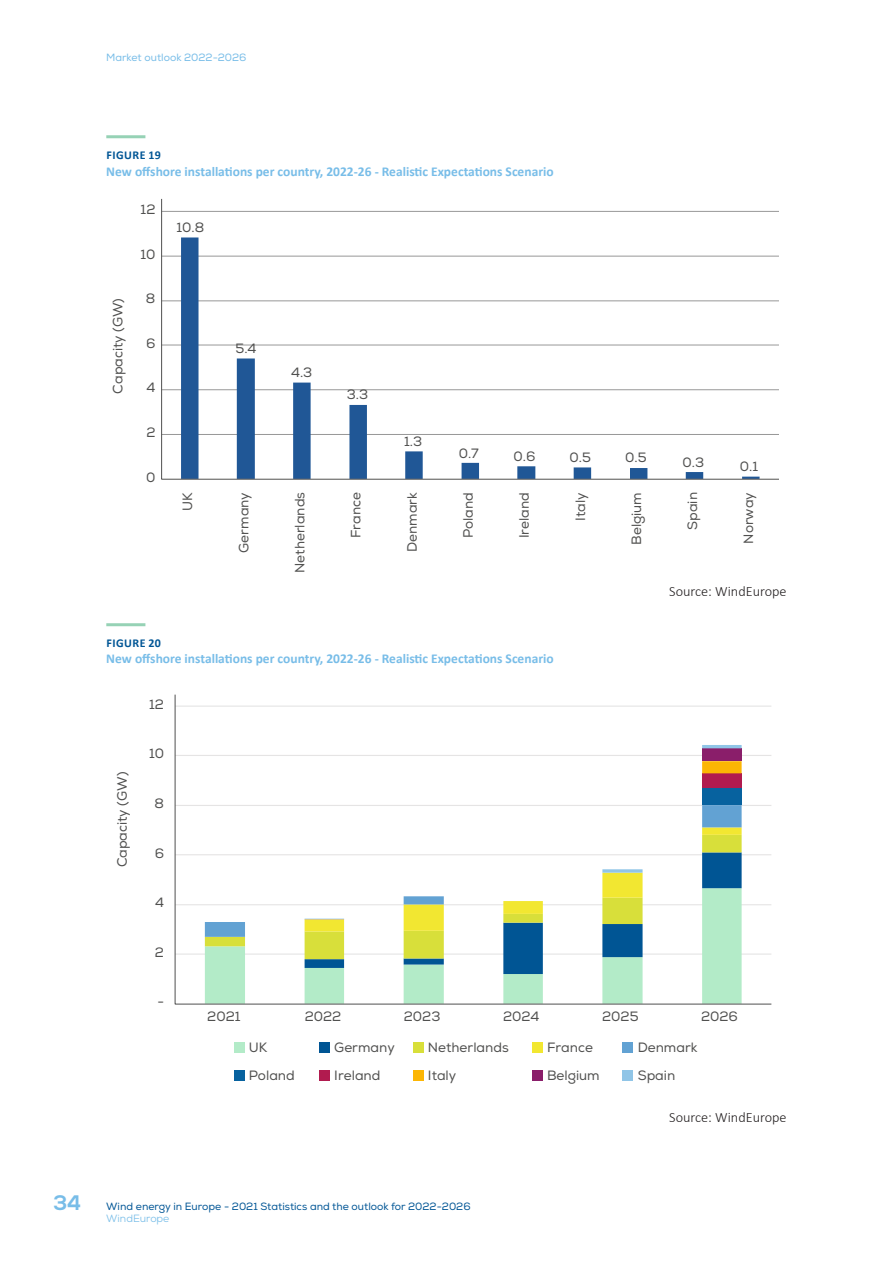
<style>
.page{position:relative;width:893px;height:1263px;background:#fff}
.page>*{position:absolute;margin:0;border:0;box-sizing:border-box;transform-origin:0 0}
.WE_-_Body_text_norma{font:300 14.25px "Calibri";color:#231f20}
.t1{font:13.5px "Nexa";color:#50504f}
.WE_-_Figure_descript{font:700 13.5px "Calibri";color:#78bde8}
.WE_-_Figure_number{font:700 12px "Calibri";letter-spacing:.04em;color:#005595}
.t2{font:10.5px/12.6px "Nexa";color:#005595}
.t3{font:10.5px "Nexa";color:#78bde8}
.s1{font-family:"Nexa X Bold";font-size:21px;color:#78bde8}
.s2{color:#78bde8}
</style>
<div class="page">
<hr style="left:106px;top:135px;width:39px;height:3px;background:#96d2b5">
<svg style="left:161px;top:198px;width:618px;height:282px"></svg>
<hr style="left:106px;top:623px;width:39px;height:3px;background:#96d2b5">
<div style="left:234px;top:1042px;width:11px;height:10px;background:#b3ebc8"></div>
<div style="left:413px;top:1042px;width:10px;height:10px;background:#d8df3a"></div>
<div style="left:319px;top:1042px;width:11px;height:10px;background:#005594"></div>
<div style="left:532px;top:1042px;width:11px;height:10px;background:#f2e731"></div>
<div style="left:622px;top:1042px;width:11px;height:10px;background:#62a2d3"></div>
<div style="left:234px;top:1070px;width:11px;height:10px;background:#07629f"></div>
<div style="left:532px;top:1070px;width:11px;height:10px;background:#8a1e6a"></div>
<div style="left:413px;top:1070px;width:10px;height:10px;background:#fcb604"></div>
<div style="left:622px;top:1070px;width:11px;height:10px;background:#90c5e7"></div>
<div style="left:319px;top:1070px;width:11px;height:10px;background:#b11b4f"></div>
<svg style="left:174px;top:694px;width:598px;height:311px"></svg>
<p class="t3" style="left:106px;top:51px;width:142px">Market outlook 2022-2026</p>
<p class="WE_-_Figure_number" style="left:107px;top:147px;width:56px">FIGURE 19</p>
<p class="WE_-_Figure_descript" style="left:106px;top:162px;width:449px">New offshore installations per country, 2022-26 - Realistic Expectations Scenario</p>
<p class="t1" style="left:110px;top:394px;width:97px;rotate:-90deg">Capacity (GW)</p>
<p class="t1" style="left:141px;top:201px;width:16px">12</p>
<p class="t1" style="left:140px;top:246px;width:17px">10</p>
<p class="t1" style="left:146px;top:291px;width:11px">8</p>
<p class="t1" style="left:146px;top:335px;width:11px">6</p>
<p class="t1" style="left:147px;top:380px;width:10px">4</p>
<p class="t1" style="left:146px;top:424px;width:11px">2</p>
<p class="t1" style="left:146px;top:469px;width:11px">0</p>
<p class="t1" style="left:176px;top:220px;width:29px">10.8</p>
<p class="t1" style="left:236px;top:341px;width:23px">5.4</p>
<p class="t1" style="left:291px;top:365px;width:23px">4.3</p>
<p class="t1" style="left:347px;top:386px;width:23px">3.3</p>
<p class="t1" style="left:404px;top:433px;width:19px">1.3</p>
<p class="t1" style="left:459px;top:445px;width:22px">0.7</p>
<p class="t1" style="left:514px;top:448px;width:23px">0.6</p>
<p class="t1" style="left:569px;top:449px;width:23px">0.5</p>
<p class="t1" style="left:625px;top:449px;width:23px">0.5</p>
<p class="t1" style="left:682px;top:454px;width:23px">0.3</p>
<p class="t1" style="left:740px;top:459px;width:20px">0.1</p>
<p class="t1" style="left:179px;top:511px;width:20px;rotate:-90deg">UK</p>
<p class="t1" style="left:236px;top:553px;width:62px;rotate:-90deg">Germany</p>
<p class="t1" style="left:292px;top:573px;width:82px;rotate:-90deg">Netherlands</p>
<p class="t1" style="left:348px;top:538px;width:47px;rotate:-90deg">France</p>
<p class="t1" style="left:404px;top:552px;width:61px;rotate:-90deg">Denmark</p>
<p class="t1" style="left:460px;top:538px;width:48px;rotate:-90deg">Poland</p>
<p class="t1" style="left:516px;top:538px;width:48px;rotate:-90deg">Ireland</p>
<p class="t1" style="left:572px;top:521px;width:30px;rotate:-90deg">Italy</p>
<p class="t1" style="left:628px;top:545px;width:54px;rotate:-90deg">Belgium</p>
<p class="t1" style="left:685px;top:530px;width:39px;rotate:-90deg">Spain</p>
<p class="t1" style="left:740px;top:544px;width:53px;rotate:-90deg">Norway</p>
<p class="WE_-_Body_text_norma" style="left:669px;top:582px;width:119px">Source: WindEurope</p>
<p class="WE_-_Figure_number" style="left:107px;top:635px;width:56px">FIGURE 20</p>
<p class="WE_-_Figure_descript" style="left:106px;top:650px;width:449px">New offshore installations per country, 2022-26 - Realistic Expectations Scenario</p>
<p class="t1" style="left:149px;top:696px;width:16px">12</p>
<p class="t1" style="left:114px;top:867px;width:97px;rotate:-90deg">Capacity (GW)</p>
<p class="t1" style="left:149px;top:746px;width:17px">10</p>
<p class="t1" style="left:155px;top:795px;width:11px">8</p>
<p class="t1" style="left:155px;top:845px;width:11px">6</p>
<p class="t1" style="left:155px;top:894px;width:10px">4</p>
<p class="t1" style="left:155px;top:944px;width:11px">2</p>
<p class="t1" style="left:157px;top:994px;width:8px">-</p>
<p class="t1" style="left:207px;top:1009px;width:35px">2021</p>
<p class="t1" style="left:305px;top:1009px;width:38px">2022</p>
<p class="t1" style="left:404px;top:1009px;width:38px">2023</p>
<p class="t1" style="left:503px;top:1009px;width:38px">2024</p>
<p class="t1" style="left:602px;top:1009px;width:38px">2025</p>
<p class="t1" style="left:701px;top:1009px;width:38px">2026</p>
<p class="t1" style="left:249px;top:1039px;width:20px">UK</p>
<p class="t1" style="left:334px;top:1039px;width:62px">Germany</p>
<p class="t1" style="left:428px;top:1039px;width:82px">Netherlands</p>
<p class="t1" style="left:547px;top:1039px;width:47px">France</p>
<p class="t1" style="left:638px;top:1039px;width:61px">Denmark</p>
<p class="t1" style="left:249px;top:1067px;width:48px">Poland</p>
<p class="t1" style="left:334px;top:1067px;width:48px">Ireland</p>
<p class="t1" style="left:428px;top:1067px;width:30px">Italy</p>
<p class="t1" style="left:547px;top:1067px;width:54px">Belgium</p>
<p class="t1" style="left:638px;top:1067px;width:39px">Spain</p>
<p class="WE_-_Body_text_norma" style="left:669px;top:1108px;width:119px">Source: WindEurope</p>
<p class="t2" style="left:106px;top:1200px;width:366px;text-indent:-53px"><span class="s1">34</span> Wind energy in Europe - 2021 Statistics and the outlook for 2022-2026<br><span class="s2">WindEurope</span></p>
</div>
